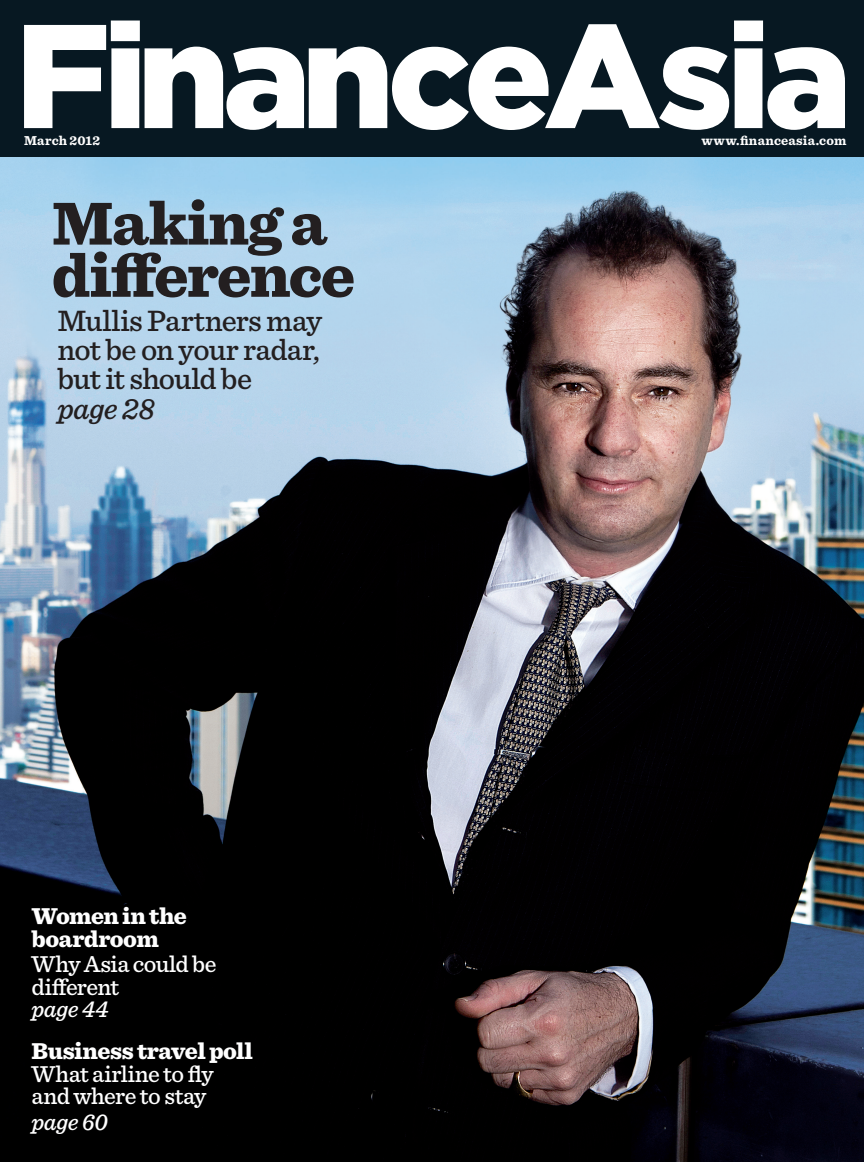
<style>
.page{position:relative;width:864px;height:1162px;background:#fff}
.page>*{position:absolute;margin:0;border:0;box-sizing:border-box;transform-origin:0 0}
.Coverline_1{font:900 63.3px/52.2px "Sentinel";letter-spacing:-.02em;color:#231f20}
.Coverline_2{font:500 30.75px/29.5px "Sentinel";letter-spacing:-.02em;color:#231f20}
.Coverline_2_-_Bold{font:500 24px/22.5px "Sentinel";letter-spacing:-.02em;color:#fff}
.Coverline_2_-_Bold-2{font:900 24px/22.5px "Sentinel";letter-spacing:-.02em;color:#fff}
.Coverline_2_-_Bold-3{font:italic 500 24px "Sentinel";letter-spacing:-.02em;color:#fff}
.Dateline{font:700 13.5px "Sentinel";letter-spacing:.015em;color:#fff}
.s1{font-style:italic}
.s2{font-weight:900}
</style>
<div class="page">
<img style="left:1px;top:157px;width:863px;height:1005px">
<div style="left:0;top:0;width:864px;height:157px;background:#071822"></div>
<svg style="left:24px;top:21px;width:821px;height:109px"></svg>
<p class="Dateline" style="left:24px;top:130px;width:78px">March 2012</p>
<p class="Dateline" style="left:701px;top:130px;width:146px">www.financeasia.com</p>
<p class="Coverline_1" style="left:52px;top:195px;width:305px">Making a difference</p>
<p class="Coverline_2" style="left:57px;top:304px;width:266px">Mullis Partners may not be on your radar, but it should be<br><span class="s1">page 28</span></p>
<p class="Coverline_2_-_Bold-2" style="left:32px;top:904px;width:157px">Women in the boardroom</p>
<p class="Coverline_2_-_Bold" style="left:32px;top:951px;width:186px">Why Asia could be different<br><span class="s1">page 44</span></p>
<p class="Coverline_2_-_Bold" style="left:32px;top:1038px;width:223px"><span class="s2">Business travel poll<br></span>What airline to fly and where to stay</p>
<p class="Coverline_2_-_Bold-3" style="left:32px;top:1103px;width:78px">page 60</p>
</div>
